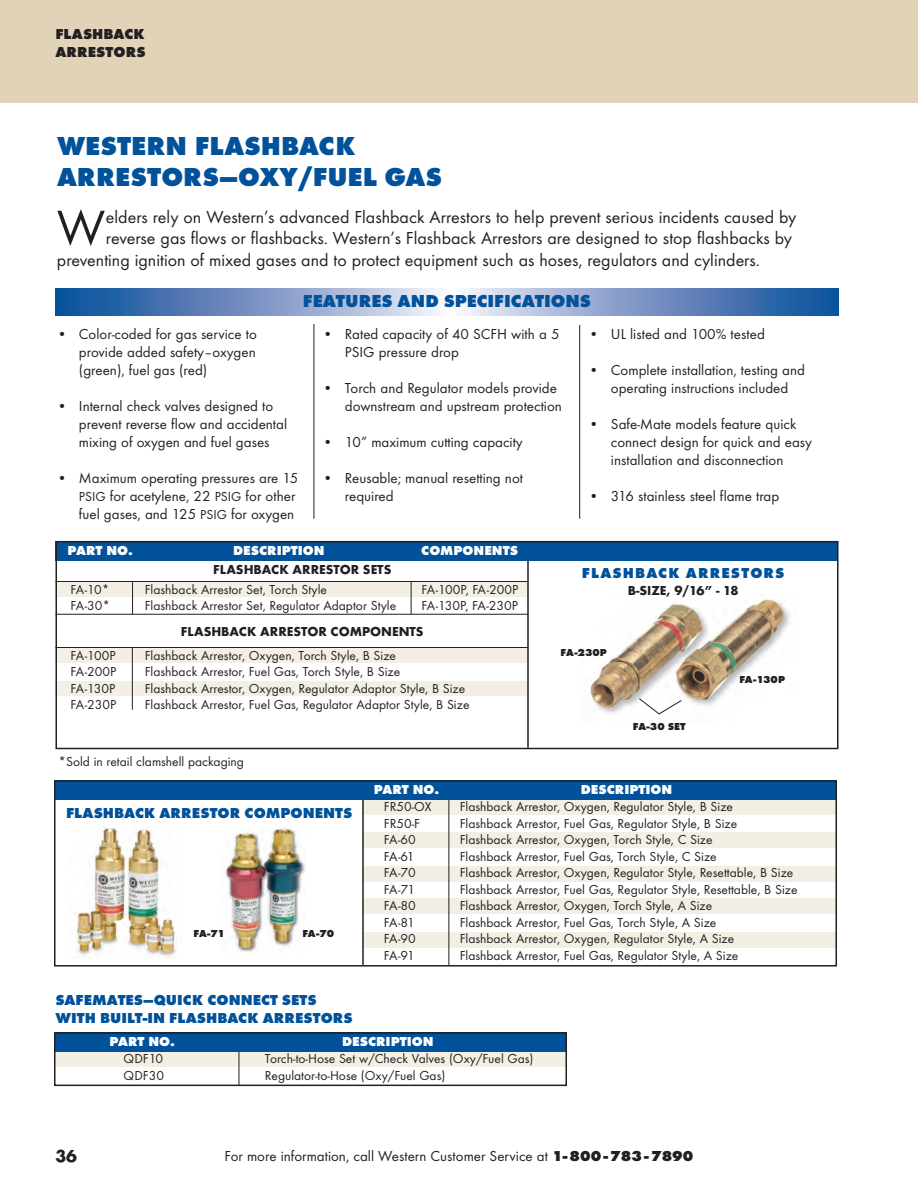
<style>
.page{position:relative;width:918px;height:1188px;background:#fff}
.page>*{position:absolute;margin:0;border:0;box-sizing:border-box;transform-origin:0 0}
.t1{font:50.4px "Futura T";color:#231f20}
.t2{font:800 27px/31.5px "Futura T";color:#01529a}
.t3{font:18px "Futura T";color:#231f20}
.t4{font:800 18px "Futura T";color:#01529a}
.t5{font:700 18px "Futura T";color:#231f20}
.t6{font:15px/18px "Futura T";color:#231f20}
.t7{font:800 15px/18px "Futura T";color:#01529a}
.t8{font:800 15px/18px "Futura T";color:#231f20}
.t9{font:800 15px "Futura T";letter-spacing:.07em;color:#01529a}
.t10{font:13.5px "Futura T";color:#231f20}
.t11{font:800 13.5px "Futura T";color:#fff}
.t12{font:700 13.5px "Futura T";color:#231f20}
.t13{font:800 10.5px "Futura T";color:#231f20}
.s1{font-size:13.5px}
.s2{font-weight:800}
</style>
<div class="page">
<div style="left:364px;top:898px;width:473px;height:15px;background:#f3efe4"></div>
<div style="left:364px;top:932px;width:473px;height:15px;background:#f3efe4"></div>
<div style="left:364px;top:799px;width:473px;height:16px;background:#f3efe4"></div>
<div style="left:364px;top:832px;width:473px;height:16px;background:#f3efe4"></div>
<div style="left:364px;top:866px;width:473px;height:16px;background:#f3efe4"></div>
<div style="left:0;top:0;width:918px;height:104px;background:#e0d3b7"></div>
<img style="left:588px;top:599px;width:202px;height:115px">
<svg style="left:56px;top:288px;width:782px;height:27px;background:#7c99c6"></svg>
<hr style="left:314px;top:324px;width:1px;height:195px;background:#231f20">
<hr style="left:579px;top:325px;width:1px;height:194px;background:#231f20">
<div style="left:56px;top:648px;width:472px;height:15px;background:#f3efe4"></div>
<div style="left:56px;top:681px;width:472px;height:14px;background:#f3efe4"></div>
<div style="left:56px;top:582px;width:472px;height:15px;background:#f3efe4"></div>
<hr style="left:527px;top:553px;width:2px;height:195px;background:#231f20">
<div style="left:56px;top:541px;width:782px;height:19px;background:#01529a"></div>
<hr style="left:132px;top:582px;width:1px;height:32px;background:#231f20">
<hr style="left:132px;top:648px;width:1px;height:62px;background:#231f20">
<hr style="left:411px;top:582px;width:1px;height:32px;background:#231f20">
<hr style="left:56px;top:614px;width:472px;height:1px;background:#231f20">
<hr style="left:56px;top:647px;width:472px;height:1px;background:#231f20">
<svg style="left:638px;top:698px;width:44px;height:17px"></svg>
<hr style="left:56px;top:581px;width:472px;height:1px;background:#231f20">
<div style="left:54px;top:1051px;width:513px;height:16px;background:#f3efe4"></div>
<hr style="left:239px;top:1038px;width:1px;height:47px;background:#231f20">
<div style="left:54px;top:1032px;width:513px;height:19px;background:#01529a"></div>
<div style="left:54px;top:1032px;width:513px;height:54px;border:2px solid #231f20"></div>
<hr style="left:448px;top:786px;width:1px;height:179px;background:#231f20">
<div style="left:56px;top:541px;width:782px;height:208px;border:2px solid #231f20"></div>
<hr style="left:362px;top:784px;width:2px;height:181px;background:#231f20">
<div style="left:54px;top:780px;width:783px;height:19px;background:#01529a"></div>
<img style="left:74px;top:824px;width:103px;height:134px">
<img style="left:225px;top:828px;width:80px;height:124px">
<div style="left:54px;top:780px;width:783px;height:187px;border:2px solid #231f20"></div>
<p class="t8" style="left:56px;top:24px;width:92px">FLASHBACK<br>ARRESTORS</p>
<h2 class="t2" style="left:57px;top:129px;width:387px">WESTERN FLASHBACK<br>ARRESTORS–OXY/FUEL GAS</h2>
<h1 class="t1" style="left:57px;top:197px;width:50px">W</h1>
<h3 class="t3" style="left:106px;top:206px;width:692px">elders rely on Western’s advanced Flashback Arrestors to help prevent serious incidents caused by</h3>
<h3 class="t3" style="left:106px;top:228px;width:688px">reverse gas flows or flashbacks. Western’s Flashback Arrestors are designed to stop flashbacks by</h3>
<h3 class="t3" style="left:57px;top:249px;width:704px">preventing ignition of mixed gases and to protect equipment such as hoses, regulators and cylinders.</h3>
<h3 class="t4" style="left:303px;top:290px;width:290px">FEATURES AND SPECIFICATIONS</h3>
<p class="t6" style="left:79px;top:324px;width:179px;text-align:justify;text-indent:-22px">• Color-coded for gas service to provide added safety–oxygen (green), fuel gas (red)</p>
<p class="t6" style="left:79px;top:396px;width:210px;text-indent:-22px">• Internal check valves designed to prevent reverse flow and accidental mixing of oxygen and fuel gases</p>
<p class="t6" style="left:79px;top:468px;width:221px;text-indent:-22px">• Maximum operating pressures are 15<br><span class="s1">PSIG</span> for acetylene, 22 <span class="s1">PSIG</span> for other fuel gases, and 125 <span class="s1">PSIG</span> for oxygen</p>
<p class="t6" style="left:345px;top:324px;width:216px;text-indent:-22px">• Rated capacity of 40 SCFH with a 5<br>PSIG pressure drop</p>
<p class="t6" style="left:345px;top:378px;width:218px;text-indent:-22px">• Torch and Regulator models provide downstream and upstream protection</p>
<p class="t6" style="left:323px;top:432px;width:201px">• 10” maximum cutting capacity</p>
<p class="t6" style="left:345px;top:468px;width:180px;text-indent:-22px">• Reusable; manual resetting not required</p>
<p class="t11" style="left:67px;top:543px;width:67px">PART NO.</p>
<p class="t11" style="left:233px;top:543px;width:93px">DESCRIPTION</p>
<p class="t11" style="left:421px;top:543px;width:98px">COMPONENTS</p>
<p class="t6" style="left:589px;top:324px;width:177px">• UL listed and 100% tested</p>
<p class="t6" style="left:589px;top:360px;width:217px;text-align:center">• Complete installation, testing and operating instructions included</p>
<p class="t6" style="left:611px;top:414px;width:203px;text-indent:-22px">• Safe-Mate models feature quick connect design for quick and easy installation and disconnection</p>
<p class="t6" style="left:589px;top:486px;width:192px">• 316 stainless steel flame trap</p>
<p class="t12" style="left:213px;top:562px;width:180px">FLASHBACK ARRESTOR SETS</p>
<p class="t10" style="left:71px;top:581px;width:40px">FA-10*</p>
<p class="t10" style="left:145px;top:581px;width:184px">Flashback Arrestor Set, Torch Style</p>
<p class="t10" style="left:422px;top:581px;width:98px">FA-100P, FA-200P</p>
<p class="t10" style="left:71px;top:598px;width:41px">FA-30*</p>
<p class="t10" style="left:145px;top:598px;width:253px">Flashback Arrestor Set, Regulator Adaptor Style</p>
<p class="t10" style="left:422px;top:598px;width:98px">FA-130P, FA-230P</p>
<p class="t12" style="left:181px;top:623px;width:244px">FLASHBACK ARRESTOR COMPONENTS</p>
<p class="t10" style="left:71px;top:647px;width:47px">FA-100P</p>
<p class="t10" style="left:145px;top:647px;width:253px">Flashback Arrestor, Oxygen, Torch Style, B Size</p>
<p class="t10" style="left:71px;top:664px;width:47px">FA-200P</p>
<p class="t10" style="left:145px;top:664px;width:257px">Flashback Arrestor, Fuel Gas, Torch Style, B Size</p>
<p class="t10" style="left:71px;top:680px;width:46px">FA-130P</p>
<p class="t10" style="left:145px;top:680px;width:322px">Flashback Arrestor, Oxygen, Regulator Adaptor Style, B Size</p>
<p class="t10" style="left:71px;top:697px;width:47px">FA-230P</p>
<p class="t10" style="left:145px;top:697px;width:326px">Flashback Arrestor, Fuel Gas, Regulator Adaptor Style, B Size</p>
<p class="t10" style="left:58px;top:754px;width:187px">*Sold in retail clamshell packaging</p>
<p class="t9" style="left:582px;top:564px;width:204px">FLASHBACK ARRESTORS</p>
<p class="t12" style="left:628px;top:582px;width:113px">B-SIZE, 9/16” - 18</p>
<p class="t13" style="left:561px;top:646px;width:48px">FA-230P</p>
<p class="t13" style="left:633px;top:721px;width:54px">FA-30 SET</p>
<p class="t13" style="left:739px;top:673px;width:47px">FA-130P</p>
<p class="t7" style="left:66px;top:803px;width:288px">FLASHBACK ARRESTOR COMPONENTS</p>
<p class="t13" style="left:194px;top:927px;width:33px">FA-71</p>
<p class="t13" style="left:302px;top:927px;width:33px">FA-70</p>
<p class="t11" style="left:374px;top:782px;width:67px">PART NO.</p>
<p class="t11" style="left:581px;top:782px;width:93px">DESCRIPTION</p>
<p class="t10" style="left:384px;top:799px;width:49px">FR50-OX</p>
<p class="t10" style="left:460px;top:799px;width:275px">Flashback Arrestor, Oxygen, Regulator Style, B Size</p>
<p class="t10" style="left:384px;top:815px;width:38px">FR50-F</p>
<p class="t10" style="left:460px;top:815px;width:279px">Flashback Arrestor, Fuel Gas, Regulator Style, B Size</p>
<p class="t10" style="left:384px;top:832px;width:33px">FA-60</p>
<p class="t10" style="left:460px;top:832px;width:254px">Flashback Arrestor, Oxygen, Torch Style, C Size</p>
<p class="t10" style="left:384px;top:848px;width:32px">FA-61</p>
<p class="t10" style="left:460px;top:848px;width:259px">Flashback Arrestor, Fuel Gas, Torch Style, C Size</p>
<p class="t10" style="left:384px;top:865px;width:33px">FA-70</p>
<p class="t10" style="left:460px;top:865px;width:335px">Flashback Arrestor, Oxygen, Regulator Style, Resettable, B Size</p>
<p class="t10" style="left:384px;top:881px;width:33px">FA-71</p>
<p class="t10" style="left:460px;top:881px;width:339px">Flashback Arrestor, Fuel Gas, Regulator Style, Resettable, B Size</p>
<p class="t10" style="left:384px;top:898px;width:33px">FA-80</p>
<p class="t10" style="left:460px;top:898px;width:254px">Flashback Arrestor, Oxygen, Torch Style, A Size</p>
<p class="t10" style="left:384px;top:914px;width:32px">FA-81</p>
<p class="t10" style="left:460px;top:914px;width:258px">Flashback Arrestor, Fuel Gas, Torch Style, A Size</p>
<p class="t10" style="left:384px;top:931px;width:33px">FA-90</p>
<p class="t10" style="left:460px;top:931px;width:276px">Flashback Arrestor, Oxygen, Regulator Style, A Size</p>
<p class="t10" style="left:384px;top:947px;width:32px">FA-91</p>
<p class="t10" style="left:460px;top:947px;width:280px">Flashback Arrestor, Fuel Gas, Regulator Style, A Size</p>
<p class="t7" style="left:56px;top:991px;width:299px">SAFEMATES–QUICK CONNECT SETS<br>WITH BUILT-IN FLASHBACK ARRESTORS</p>
<p class="t11" style="left:110px;top:1034px;width:67px">PART NO.</p>
<p class="t11" style="left:342px;top:1034px;width:93px">DESCRIPTION</p>
<p class="t10" style="left:124px;top:1051px;width:41px">QDF10</p>
<p class="t10" style="left:265px;top:1051px;width:270px">Torch-to-Hose Set w/Check Valves (Oxy/Fuel Gas)</p>
<p class="t10" style="left:124px;top:1067px;width:42px">QDF30</p>
<p class="t10" style="left:265px;top:1067px;width:182px">Regulator-to-Hose (Oxy/Fuel Gas)</p>
<h3 class="t5" style="left:56px;top:1145px;width:23px">36</h3>
<p class="t6" style="left:224px;top:1146px;width:471px">For more information, call Western Customer Service at <span class="s2">1- 800 - 783 - 7890</span></p>
</div>
